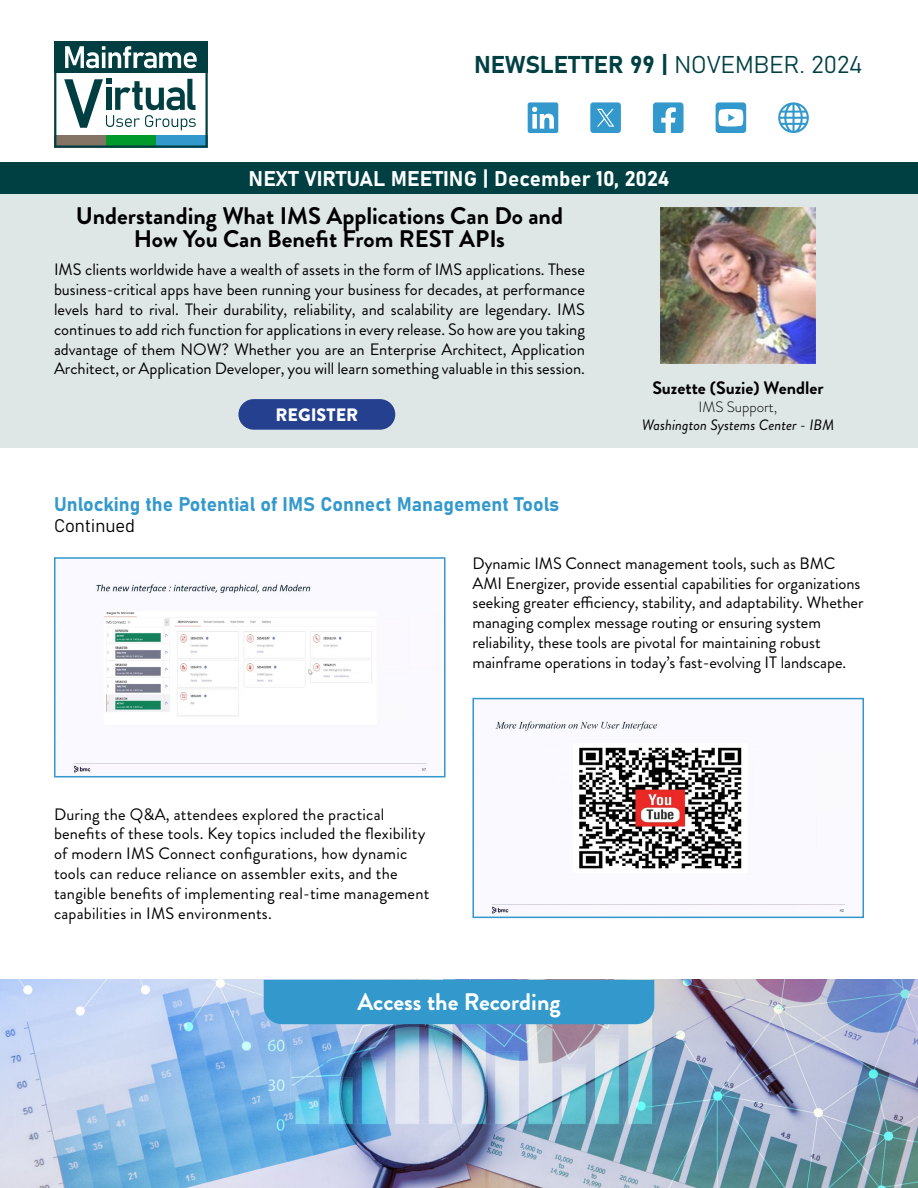
<style>
.page{position:relative;width:918px;height:1188px;background:#fff}
.page>*{position:absolute;margin:0;border:0;box-sizing:border-box;transform-origin:0 0}
.t1{font:700 24px/22.8px "Brandon Grotesque";color:#000;text-align:center}
.t2{font:24px "Bahnschrift";color:#004043}
.t3{font:700 24px "Brandon Grotesque";color:#fff}
.t4{font:21px "Bahnschrift";color:#fff}
.t5{font:19.5px "Bahnschrift";color:#39c}
.t6{font:700 18px "Brandon Grotesque";color:#000}
.t7{font:18px "Bahnschrift";color:#000}
.t8{font:900 18px "Brandon Grotesque";color:#fff}
.t9{font:16.5px/19.8px "Brandon Grotesque";color:#000}
.t10{font:italic 15px "Brandon Grotesque";color:#000}
.t11{font:300 15px "Brandon Grotesque";color:#000}
</style>
<div class="page">
<svg style="left:653px;top:102px;width:31px;height:31px"></svg>
<svg style="left:528px;top:102px;width:30px;height:31px"></svg>
<svg style="left:716px;top:102px;width:30px;height:31px"></svg>
<svg style="left:778px;top:102px;width:31px;height:31px"></svg>
<svg style="left:590px;top:102px;width:31px;height:31px"></svg>
<svg style="left:54px;top:41px;width:154px;height:107px"></svg>
<img style="left:73px;top:583px;width:354px;height:190px">
<img style="left:491px;top:720px;width:354px;height:194px">
<div style="left:0;top:183px;width:918px;height:264px;background:#dee6e6"></div>
<div style="left:0;top:162px;width:918px;height:31px;background:#004043"></div>
<div style="left:239px;top:400px;width:156px;height:29px;background:#25408f;border-radius:15px"></div>
<div style="left:238px;top:399px;width:157px;height:31px;border:2px solid #25408f;border-radius:15px"></div>
<img style="left:0;top:980px;width:918px;height:208px">
<div style="left:264px;top:980px;width:390px;height:44px;background:#39c"></div>
<img style="left:660px;top:207px;width:156px;height:156px">
<div style="left:54px;top:557px;width:392px;height:220px;border:2px solid #39c"></div>
<div style="left:472px;top:698px;width:392px;height:220px;border:2px solid #39c"></div>
<h1 class="t2" style="left:474px;top:46px;width:390px">NEWSLETTER 99 | NOVEMBER. 2024</h1>
<p class="t4" style="left:249px;top:163px;width:422px">NEXT VIRTUAL MEETING | December 10, 2024</p>
<h1 class="t1" style="left:76px;top:205px;width:489px">Understanding What IMS Applications Can Do and<br>How You Can Benefit From REST APIs</h1>
<p class="t9" style="left:54px;top:260px;width:532px;text-align:justify">IMS clients worldwide have a wealth of assets in the form of IMS applications. These business-critical apps have been running your business for decades, at performance levels hard to rival. Their durability, reliability, and scalability are legendary. IMS continues to add rich function for applications in every release. So how are you taking advantage of them NOW? Whether you are an Enterprise Architect, Application Architect, or Application Developer, you will learn something valuable in this session.</p>
<p class="t6" style="left:652px;top:375px;width:173px">Suzette (Suzie) Wendler</p>
<p class="t11" style="left:699px;top:396px;width:80px">IMS Support,</p>
<p class="t10" style="left:642px;top:414px;width:194px">Washington Systems Center - IBM</p>
<p class="t8" style="left:275px;top:402px;width:84px">REGISTER</p>
<p class="t5" style="left:54px;top:489px;width:507px">Unlocking the Potential of IMS Connect Management Tools</p>
<p class="t7" style="left:54px;top:512px;width:82px">Continued</p>
<p class="t9" style="left:472px;top:553px;width:393px">Dynamic IMS Connect management tools, such as BMC AMI Energizer, provide essential capabilities for organizations seeking greater efficiency, stability, and adaptability. Whether managing complex message routing or ensuring system reliability, these tools are pivotal for maintaining robust mainframe operations in today’s fast-evolving IT landscape.</p>
<p class="t9" style="left:54px;top:804px;width:377px">During the Q&amp;A, attendees explored the practical benefits of these tools. Key topics included the flexibility of modern IMS Connect configurations, how dynamic tools can reduce reliance on assembler exits, and the tangible benefits of implementing real-time management capabilities in IMS environments.</p>
<h1 class="t3" style="left:357px;top:985px;width:205px">Access the Recording</h1>
</div>
